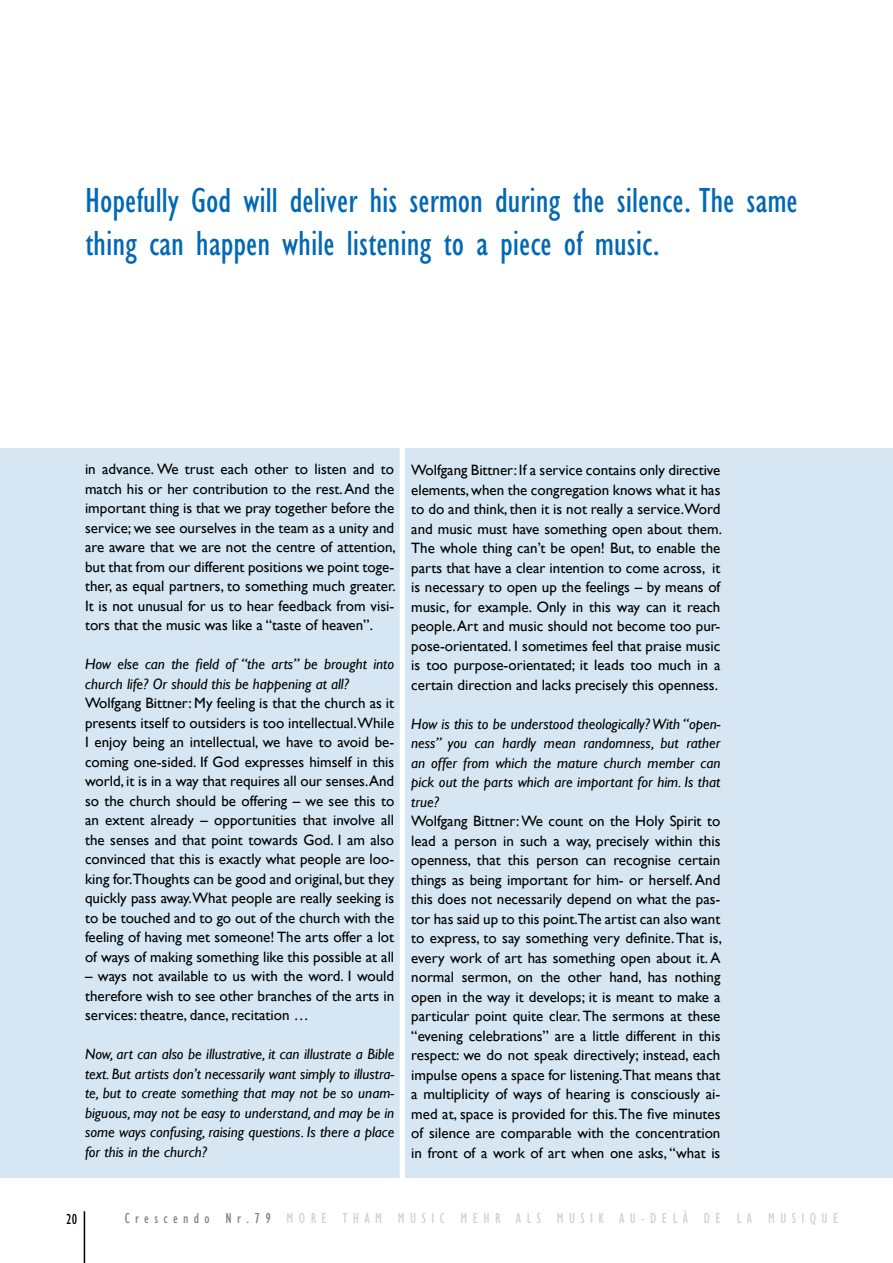
<style>
.page{position:relative;width:893px;height:1263px;background:#fff}
.page>*{position:absolute;margin:0;border:0;box-sizing:border-box;transform-origin:0 0}
.t1{font:condensed 36px/43.2px "Gill Sans";color:#0068b4}
.t2{font:15px/19.5px "Gill Sans";color:#000;text-align:justify}
.t3{font:italic 15px/19.5px "Gill Sans";color:#000;text-align:justify}
.t4{font:condensed 15px "Gill Sans";letter-spacing:.36em;color:#ced0d2}
.t5{font:condensed 15px "Gill Sans";color:#000}
.s1{color:#817f84}
</style>
<div class="page">
<hr style="left:84px;top:1211px;width:1px;height:52px;background:#000">
<div style="left:0;top:448px;width:893px;height:730px;background:#d6e7f3"></div>
<div style="left:400px;top:435px;width:5px;height:749px;background:#fff"></div>
<h1 class="t1" style="left:85px;top:179px;width:714px">Hopefully God will deliver his sermon during the silence. The same thing can happen while listening to a piece of music.</h1>
<p class="t2" style="left:85px;top:459px;width:312px">in advance. We trust each other to listen and to match his or her contribution to the rest. And the important thing is that we pray together before the service; we see ourselves in the team as a unity and are aware that we are not the centre of attention, but that from our different positions we point toge&shy;ther, as equal partners, to something much greater.<br>It is not unusual for us to hear feedback from visi&shy;tors that the music was like a “taste of heaven”.</p>
<p class="t3" style="left:85px;top:654px;width:311px">How else can the field of “the arts” be brought into church life? Or should this be happening at all?</p>
<p class="t2" style="left:85px;top:693px;width:311px">Wolfgang Bittner: My feeling is that the church as it presents itself to outsiders is too intellectual.While I enjoy being an intellectual, we have to avoid be&shy;coming one-sided. If God expresses himself in this world, it is in a way that requires all our senses.And so the church should be offering – we see this to an extent already – opportunities that involve all the senses and that point towards God. I am also convinced that this is exactly what people are loo&shy;king for.Thoughts can be good and original, but they quickly pass away.What people are really seeking is to be touched and to go out of the church with the feeling of having met someone! The arts offer a lot of ways of making something like this possible at all</p>
<p class="t2" style="left:85px;top:966px;width:311px">– ways not available to us with the word. I would therefore wish to see other branches of the arts in services: theatre, dance, recitation …</p>
<p class="t3" style="left:85px;top:1044px;width:311px">Now, art can also be illustrative, it can illustrate a Bible text. But artists don’t necessarily want simply to illustra&shy;te, but to create something that may not be so unam&shy;biguous, may not be easy to understand, and may be in some ways confusing, raising questions. Is there a place for this in the church?</p>
<p class="t2" style="left:411px;top:460px;width:312px">Wolfgang Bittner: If a service contains only directive elements, when the congregation knows what it has to do and think, then it is not really a service.Word and music must have something open about them.<br>The whole thing can’t be open! But, to enable the parts that have a clear intention to come across, it is necessary to open up the feelings – by means of music, for example. Only in this way can it reach people. Art and music should not become too pur&shy;pose-orientated. I sometimes feel that praise music is too purpose-orientated; it leads too much in a certain direction and lacks precisely this openness.</p>
<p class="t3" style="left:411px;top:714px;width:311px">How is this to be understood theologically? With “open&shy;ness” you can hardly mean randomness, but rather an offer from which the mature church member can pick out the parts which are important for him. Is that true?</p>
<p class="t2" style="left:411px;top:811px;width:312px">Wolfgang Bittner: We count on the Holy Spirit to lead a person in such a way, precisely within this openness, that this person can recognise certain things as being important for him- or herself. And this does not necessarily depend on what the pas&shy;tor has said up to this point.The artist can also want to express, to say something very definite. That is, every work of art has something open about it. A normal sermon, on the other hand, has nothing open in the way it develops; it is meant to make a particular point quite clear. The sermons at these “evening celebrations” are a little different in this respect: we do not speak directively; instead, each impulse opens a space for listening.That means that a multiplicity of ways of hearing is consciously ai&shy;med at, space is provided for this. The five minutes of silence are comparable with the concentration in front of a work of art when one asks, “what is</p>
<p class="t5" style="left:66px;top:1211px;width:12px">20</p>
<p class="t4" style="left:125px;top:1210px;width:621px"><span class="s1">Crescendo Nr.79</span> MORE THAM MUSIC MEHR ALS MUSIK au -del à de la</p>
<p class="t4" style="left:768px;top:1210px;width:10px">musi</p>
<p class="t4" style="left:810px;top:1210px;width:21px">q ue</p>
</div>
